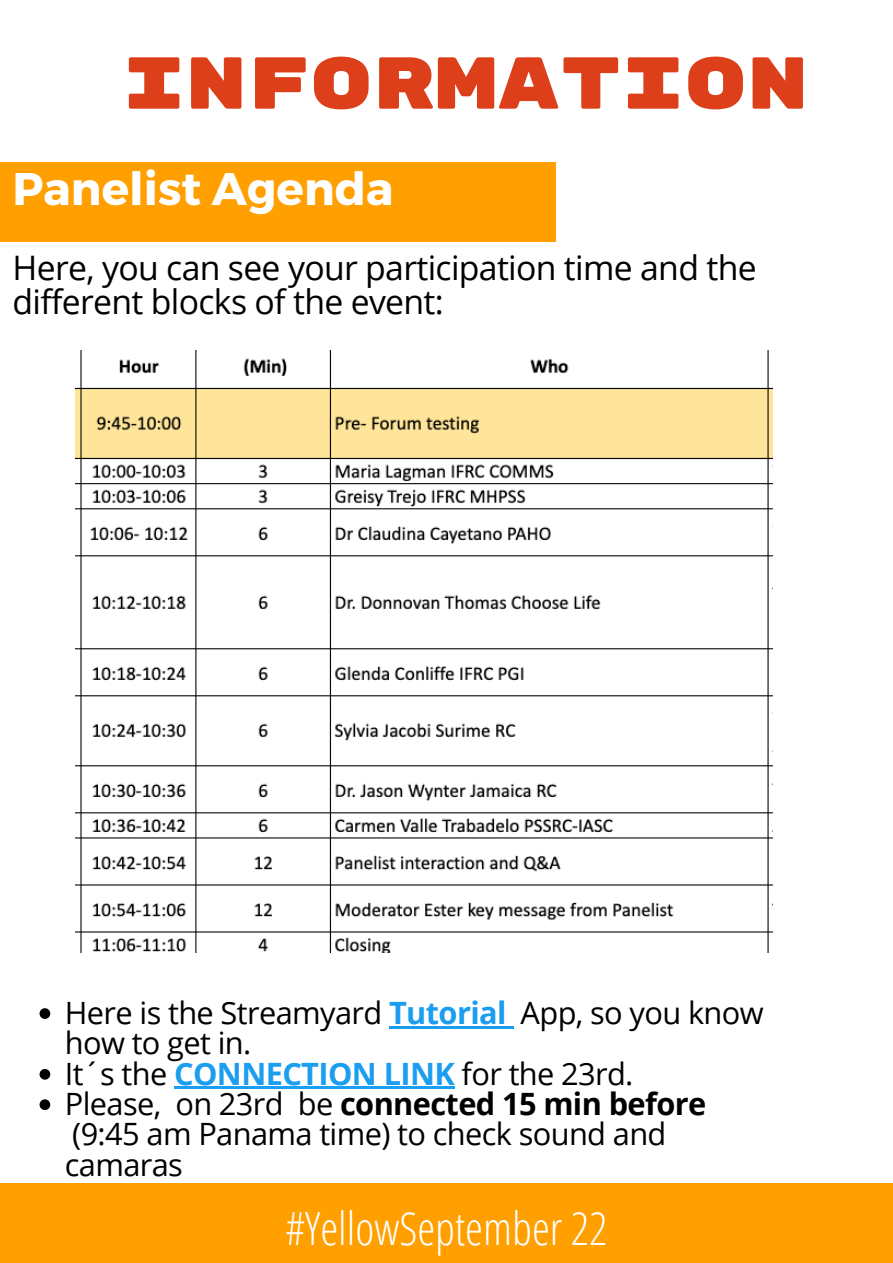
<style>
.page{position:relative;width:893px;height:1263px;background:#fff}
.page>*{position:absolute;margin:0;border:0;box-sizing:border-box;transform-origin:0 0}
.t1{font:73.35px "Rubik Mono One";color:#dc3f19}
.t2{font:300 45.6px "Open Sans Condensed";color:#fff}
.t3{font:700 45.6px "Montserrat";color:#fff}
.t4{font:33.75px/33.8px "Open Sans";letter-spacing:-.02em;color:#000}
.t5{font:30.75px/30.4px "Open Sans";letter-spacing:-.02em;color:#000}
.s1{font-weight:700;color:#1b9df0}
.s2{font-weight:700}
</style>
<div class="page">
<div style="left:0;top:162px;width:556px;height:80px;background:#ff9f00"></div>
<div style="left:0;top:1183px;width:893px;height:80px;background:#ff9f00"></div>
<img style="left:75px;top:351px;width:697px;height:602px">
<svg style="left:40px;top:1008px;width:10px;height:11px"></svg>
<hr style="left:389px;top:1026px;width:117px;height:2px;background:#1b9df0">
<svg style="left:506px;top:1026px;width:7px;height:2px"></svg>
<svg style="left:40px;top:1069px;width:10px;height:11px"></svg>
<hr style="left:174px;top:1086px;width:280px;height:3px;background:#1b9df0">
<svg style="left:40px;top:1099px;width:10px;height:11px"></svg>
<h1 class="t1" style="left:123px;top:40px;width:688px">INFORMAtion</h1>
<h2 class="t3" style="left:13px;top:159px;width:382px">Panelist Agenda</h2>
<p class="t4" style="left:13px;top:250px;width:745px">Here, you can see your participation time and the different blocks of the event:</p>
<p class="t5" style="left:65px;top:997px;width:700px">Here is the Streamyard <span class="s1">Tutorial</span> App, so you know how to get in.<br>It´s the <span class="s1">CONNECTION LINK</span> for the 23rd.<br>Please, on 23rd be <span class="s2">connected 15 min before </span>(9:45 am Panama time) to check sound and camaras</p>
<h2 class="t2" style="left:286px;top:1196px;width:323px">#YellowSeptember 22</h2>
</div>
